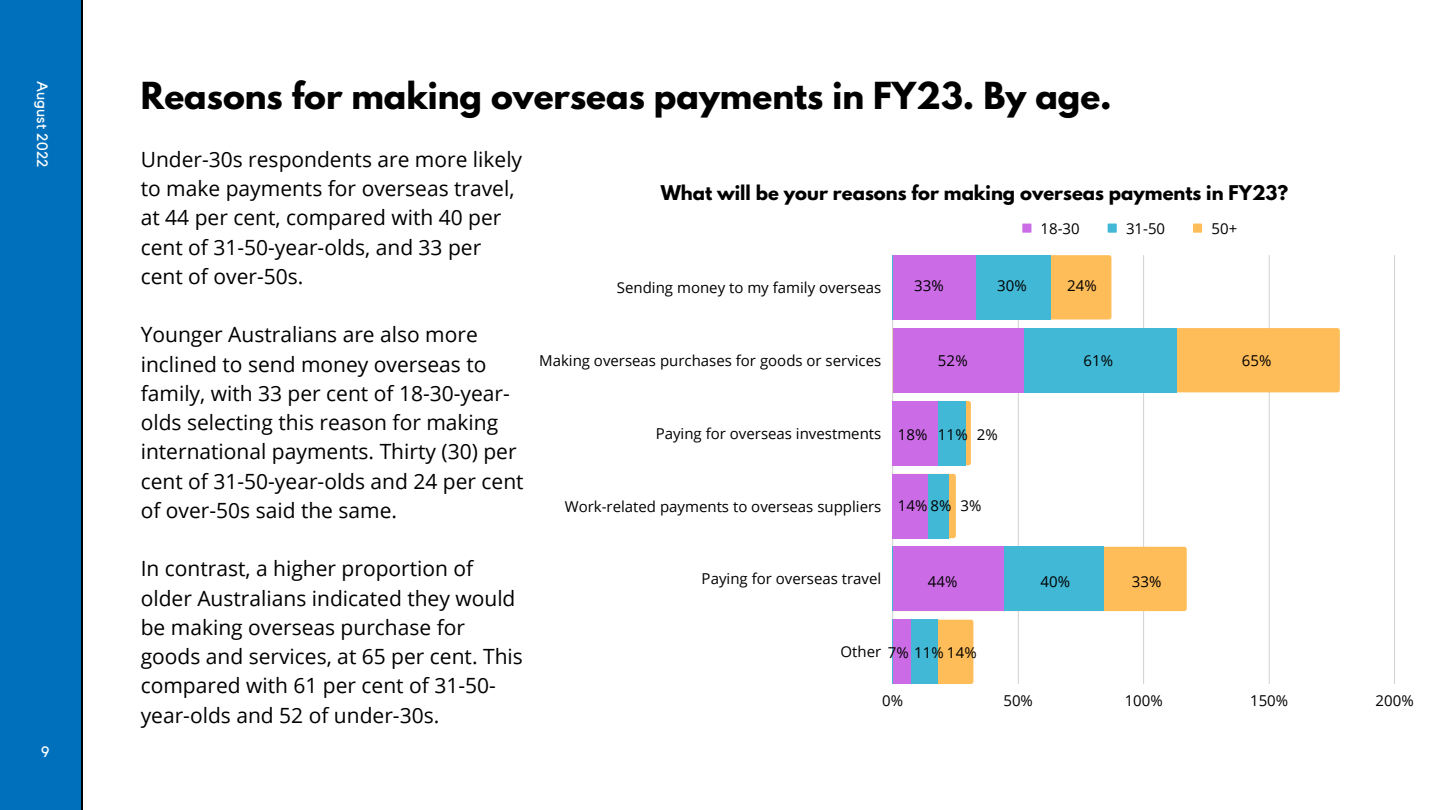
<style>
.page{position:relative;width:1440px;height:810px;background:#fff}
.page>*{position:absolute;margin:0;border:0;box-sizing:border-box;transform-origin:0 0}
.t1{font:700 33px "League Spartan";color:#000}
.t2{font:21px/29.2px "Open Sans";color:#000}
.t3{font:700 18px "League Spartan";color:#000}
.t4{font:15px "Open Sans";color:#000}
.t5{font:15px "Kollektif";letter-spacing:.01em;color:#fff}
</style>
<div class="page">
<div style="left:0;top:0;width:82px;height:810px;background:#0070bc"></div>
<hr style="left:81px;top:0;width:1px;height:810px;background:#000">
<div style="left:1022px;top:224px;width:9px;height:9px;background:#cb6ce6"></div>
<div style="left:1108px;top:224px;width:9px;height:9px;background:#41b8d5"></div>
<div style="left:1193px;top:224px;width:9px;height:9px;background:#ffbd59"></div>
<hr style="left:892px;top:255px;width:1px;height:429px;background:#000">
<hr style="left:1018px;top:255px;width:1px;height:429px;background:#000">
<hr style="left:1143px;top:255px;width:1px;height:429px;background:#000">
<hr style="left:1269px;top:255px;width:1px;height:429px;background:#000">
<hr style="left:1394px;top:255px;width:1px;height:429px;background:#000">
<div style="left:1051px;top:255px;width:60px;height:65px;background:#ffbd59"></div>
<div style="left:1177px;top:328px;width:163px;height:64px;background:#ffbd59"></div>
<svg style="left:966px;top:401px;width:5px;height:64px"></svg>
<svg style="left:948px;top:474px;width:8px;height:64px"></svg>
<div style="left:1104px;top:547px;width:83px;height:64px;background:#ffbd59"></div>
<div style="left:938px;top:620px;width:35px;height:64px;background:#ffbd59"></div>
<div style="left:893px;top:255px;width:158px;height:65px;background:#41b8d5"></div>
<div style="left:893px;top:328px;width:284px;height:64px;background:#41b8d5"></div>
<div style="left:893px;top:401px;width:73px;height:64px;background:#41b8d5"></div>
<div style="left:893px;top:474px;width:55px;height:64px;background:#41b8d5"></div>
<div style="left:893px;top:547px;width:211px;height:64px;background:#41b8d5"></div>
<div style="left:893px;top:620px;width:45px;height:64px;background:#41b8d5"></div>
<div style="left:893px;top:255px;width:83px;height:65px;background:#cb6ce6"></div>
<div style="left:893px;top:328px;width:130px;height:64px;background:#cb6ce6"></div>
<div style="left:893px;top:401px;width:45px;height:64px;background:#cb6ce6"></div>
<div style="left:893px;top:474px;width:35px;height:64px;background:#cb6ce6"></div>
<div style="left:893px;top:547px;width:110px;height:64px;background:#cb6ce6"></div>
<div style="left:893px;top:620px;width:17px;height:64px;background:#cb6ce6"></div>
<p class="t5" style="left:49px;top:81px;width:88px;rotate:90deg">August 2022</p>
<p class="t5" style="left:41px;top:745px;width:10px">9</p>
<h1 class="t1" style="left:141px;top:79px;width:973px">Reasons for making overseas payments in FY23. By age.</h1>
<p class="t2" style="left:141px;top:144px;width:383px">Under-30s respondents are more likely to make payments for overseas travel, at 44 per cent, compared with 40 per cent of 31-50-year-olds, and 33 per cent of over-50s.</p>
<p class="t3" style="left:661px;top:184px;width:629px">What will be your reasons for making overseas payments in FY23?</p>
<p class="t4" style="left:1041px;top:218px;width:41px">18-30</p>
<p class="t4" style="left:1126px;top:218px;width:41px">31-50</p>
<p class="t4" style="left:1212px;top:218px;width:27px">50+</p>
<p class="t4" style="left:997px;top:275px;width:31px">30%</p>
<p class="t4" style="left:1067px;top:275px;width:31px">24%</p>
<p class="t4" style="left:914px;top:275px;width:31px">33%</p>
<p class="t4" style="left:617px;top:277px;width:266px">Sending money to my family overseas</p>
<p class="t2" style="left:141px;top:320px;width:384px">Younger Australians are also more inclined to send money overseas to family, with 33 per cent of 18-30-year&shy;olds selecting this reason for making international payments. Thirty (30) per cent of 31-50-year-olds and 24 per cent of over-50s said the same.</p>
<p class="t2" style="left:141px;top:554px;width:384px">In contrast, a higher proportion of older Australians indicated they would be making overseas purchase for goods and services, at 65 per cent. This compared with 61 per cent of 31-50- year-olds and 52 of under-30s.</p>
<p class="t4" style="left:539px;top:350px;width:344px">Making overseas purchases for goods or services</p>
<p class="t4" style="left:938px;top:350px;width:31px">52%</p>
<p class="t4" style="left:656px;top:423px;width:227px">Paying for overseas investments</p>
<p class="t4" style="left:898px;top:424px;width:31px">18%</p>
<p class="t4" style="left:938px;top:424px;width:62px">11% 2%</p>
<p class="t4" style="left:1083px;top:350px;width:31px">61%</p>
<p class="t4" style="left:565px;top:496px;width:318px">Work-related payments to overseas suppliers</p>
<p class="t4" style="left:898px;top:495px;width:85px">14% 8% 3%</p>
<p class="t4" style="left:702px;top:568px;width:181px">Paying for overseas travel</p>
<p class="t4" style="left:928px;top:571px;width:31px">44%</p>
<p class="t4" style="left:1041px;top:571px;width:31px">40%</p>
<p class="t4" style="left:1132px;top:571px;width:31px">33%</p>
<p class="t4" style="left:841px;top:642px;width:138px">Other 7% 11% 14%</p>
<p class="t4" style="left:1242px;top:350px;width:31px">65%</p>
<p class="t4" style="left:882px;top:690px;width:22px">0%</p>
<p class="t4" style="left:1003px;top:690px;width:31px">50%</p>
<p class="t4" style="left:1125px;top:690px;width:40px">100%</p>
<p class="t4" style="left:1250px;top:690px;width:40px">150%</p>
<p class="t4" style="left:1376px;top:690px;width:40px">200%</p>
</div>
